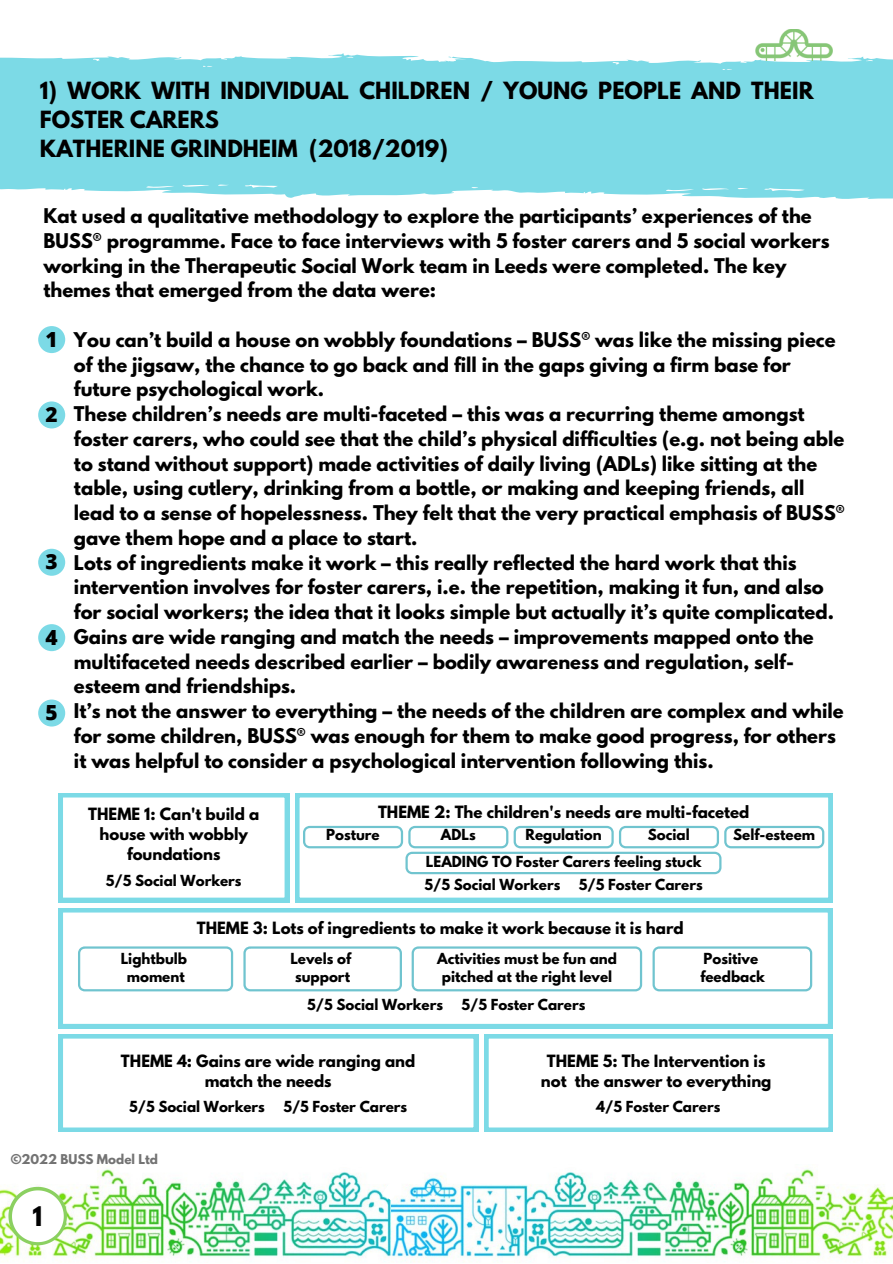
<style>
.page{position:relative;width:893px;height:1264px;background:#fff}
.page>*{position:absolute;margin:0;border:0;box-sizing:border-box;transform-origin:0 0}
.t1{font:700 24px "League Spartan";color:#000}
.t2{font:700 21px/29.2px "League Spartan";letter-spacing:.005em;color:#000}
.t3{font:800 20.85px "Open Sans";color:#000}
.t4{font:700 18px/24.8px "League Spartan";color:#000}
.t5{font:700 15px/20.2px "League Spartan";color:#000;text-align:center}
.t6{font:700 13.5px/18px "League Spartan";color:#000;text-align:center}
.t7{font:700 12px "League Spartan";color:#737373}
</style>
<div class="page">
<img style="left:390px;top:1166px;width:502px;height:96px">
<img style="left:0;top:1166px;width:390px;height:96px">
<svg style="left:382px;top:1182px;width:17px;height:18px"></svg>
<svg style="left:8px;top:1186px;width:59px;height:59px"></svg>
<svg style="left:287px;top:57px;width:605px;height:142px;background:#83dce7"></svg>
<img style="left:755px;top:29px;width:77px;height:31px">
<svg style="left:0;top:53px;width:500px;height:144px;background:#84dce7"></svg>
<div style="left:38px;top:624px;width:27px;height:27px;background:#7cdae6;border-radius:50%"></div>
<div style="left:38px;top:699px;width:27px;height:27px;background:#7cdae6;border-radius:50%"></div>
<div style="left:38px;top:401px;width:27px;height:27px;background:#7cdae6;border-radius:50%"></div>
<div style="left:38px;top:548px;width:27px;height:28px;background:#7cdae6;border-radius:50%"></div>
<div style="left:38px;top:326px;width:27px;height:27px;background:#7cdae6;border-radius:50%"></div>
<svg style="left:58px;top:793px;width:231px;height:109px"></svg>
<svg style="left:59px;top:908px;width:773px;height:120px"></svg>
<svg style="left:295px;top:793px;width:537px;height:109px"></svg>
<svg style="left:303px;top:825px;width:521px;height:49px"></svg>
<svg style="left:78px;top:946px;width:155px;height:45px"></svg>
<svg style="left:243px;top:946px;width:159px;height:45px"></svg>
<svg style="left:411px;top:946px;width:231px;height:45px"></svg>
<svg style="left:652px;top:946px;width:160px;height:45px"></svg>
<svg style="left:59px;top:1034px;width:419px;height:97px"></svg>
<svg style="left:484px;top:1034px;width:348px;height:97px"></svg>
<p class="t2" style="left:40px;top:78px;width:775px">1) WORK WITH INDIVIDUAL CHILDREN / YOUNG PEOPLE AND THEIR<br>FOSTER CARERS</p>
<p class="t2" style="left:40px;top:137px;width:409px">KATHERINE GRINDHEIM (2018/2019)</p>
<p class="t4" style="left:43px;top:206px;width:787px">Kat used a qualitative methodology to explore the participants’ experiences of the BUSS® programme. Face to face interviews with 5 foster carers and 5 social workers working in the Therapeutic Social Work team in Leeds were completed. The key themes that emerged from the data were:</p>
<p class="t3" style="left:46px;top:324px;width:14px">1</p>
<p class="t3" style="left:46px;top:399px;width:14px">2</p>
<p class="t3" style="left:46px;top:547px;width:14px">3</p>
<p class="t3" style="left:46px;top:622px;width:14px">4</p>
<p class="t3" style="left:46px;top:697px;width:14px">5</p>
<p class="t4" style="left:74px;top:329px;width:763px">You can’t build a house on wobbly foundations – BUSS® was like the missing piece of the jigsaw, the chance to go back and fill in the gaps giving a firm base for future psychological work.</p>
<p class="t4" style="left:74px;top:404px;width:772px">These children’s needs are multi-faceted – this was a recurring theme amongst foster carers, who could see that the child’s physical difficulties (e.g. not being able to stand without support) made activities of daily living (ADLs) like sitting at the table, using cutlery, drinking from a bottle, or making and keeping friends, all lead to a sense of hopelessness. They felt that the very practical emphasis of BUSS® gave them hope and a place to start.</p>
<p class="t4" style="left:74px;top:552px;width:761px">Lots of ingredients make it work – this really reflected the hard work that this intervention involves for foster carers, i.e. the repetition, making it fun, and also for social workers; the idea that it looks simple but actually it’s quite complicated.</p>
<p class="t4" style="left:74px;top:626px;width:741px">Gains are wide ranging and match the needs – improvements mapped onto the multifaceted needs described earlier – bodily awareness and regulation, self&shy;esteem and friendships.</p>
<p class="t4" style="left:74px;top:700px;width:771px">It’s not the answer to everything – the needs of the children are complex and while for some children, BUSS® was enough for them to make good progress, for others it was helpful to consider a psychological intervention following this.</p>
<p class="t5" style="left:88px;top:805px;width:172px">THEME 1: Can't build a house with wobbly foundations</p>
<p class="t6" style="left:106px;top:873px;width:137px">5/5 Social Workers</p>
<p class="t5" style="left:378px;top:803px;width:373px">THEME 2: The children's needs are multi-faceted</p>
<p class="t6" style="left:326px;top:827px;width:55px">Posture</p>
<p class="t6" style="left:441px;top:827px;width:36px">ADLs</p>
<p class="t6" style="left:525px;top:827px;width:78px">Regulation</p>
<p class="t6" style="left:647px;top:827px;width:43px">Social</p>
<p class="t6" style="left:733px;top:827px;width:83px">Self-esteem</p>
<p class="t6" style="left:426px;top:853px;width:277px">LEADING TO Foster Carers feeling stuck</p>
<p class="t6" style="left:424px;top:877px;width:137px">5/5 Social Workers</p>
<p class="t6" style="left:578px;top:877px;width:125px">5/5 Foster Carers</p>
<p class="t6" style="left:121px;top:951px;width:68px">Lightbulb</p>
<p class="t6" style="left:127px;top:969px;width:59px">moment</p>
<p class="t5" style="left:197px;top:920px;width:488px">THEME 3: Lots of ingredients to make it work because it is hard</p>
<p class="t6" style="left:290px;top:951px;width:62px">Levels of</p>
<p class="t6" style="left:295px;top:969px;width:56px">support</p>
<p class="t6" style="left:437px;top:951px;width:181px">Activities must be fun and pitched at the right level</p>
<p class="t6" style="left:703px;top:951px;width:56px">Positive</p>
<p class="t6" style="left:700px;top:969px;width:66px">feedback</p>
<p class="t6" style="left:307px;top:997px;width:137px">5/5 Social Workers</p>
<p class="t6" style="left:461px;top:997px;width:125px">5/5 Foster Carers</p>
<p class="t5" style="left:121px;top:1052px;width:296px">THEME 4: Gains are wide ranging and match the needs</p>
<p class="t6" style="left:129px;top:1099px;width:137px">5/5 Social Workers</p>
<p class="t6" style="left:283px;top:1099px;width:125px">5/5 Foster Carers</p>
<p class="t5" style="left:547px;top:1052px;width:220px">THEME 5: The Intervention is</p>
<p class="t5" style="left:541px;top:1072px;width:232px">not the answer to everything</p>
<p class="t6" style="left:596px;top:1099px;width:126px">4/5 Foster Carers</p>
<p class="t7" style="left:11px;top:1153px;width:149px">©2022 BUSS Model Ltd</p>
<p class="t1" style="left:32px;top:1203px;width:11px">1</p>
</div>
